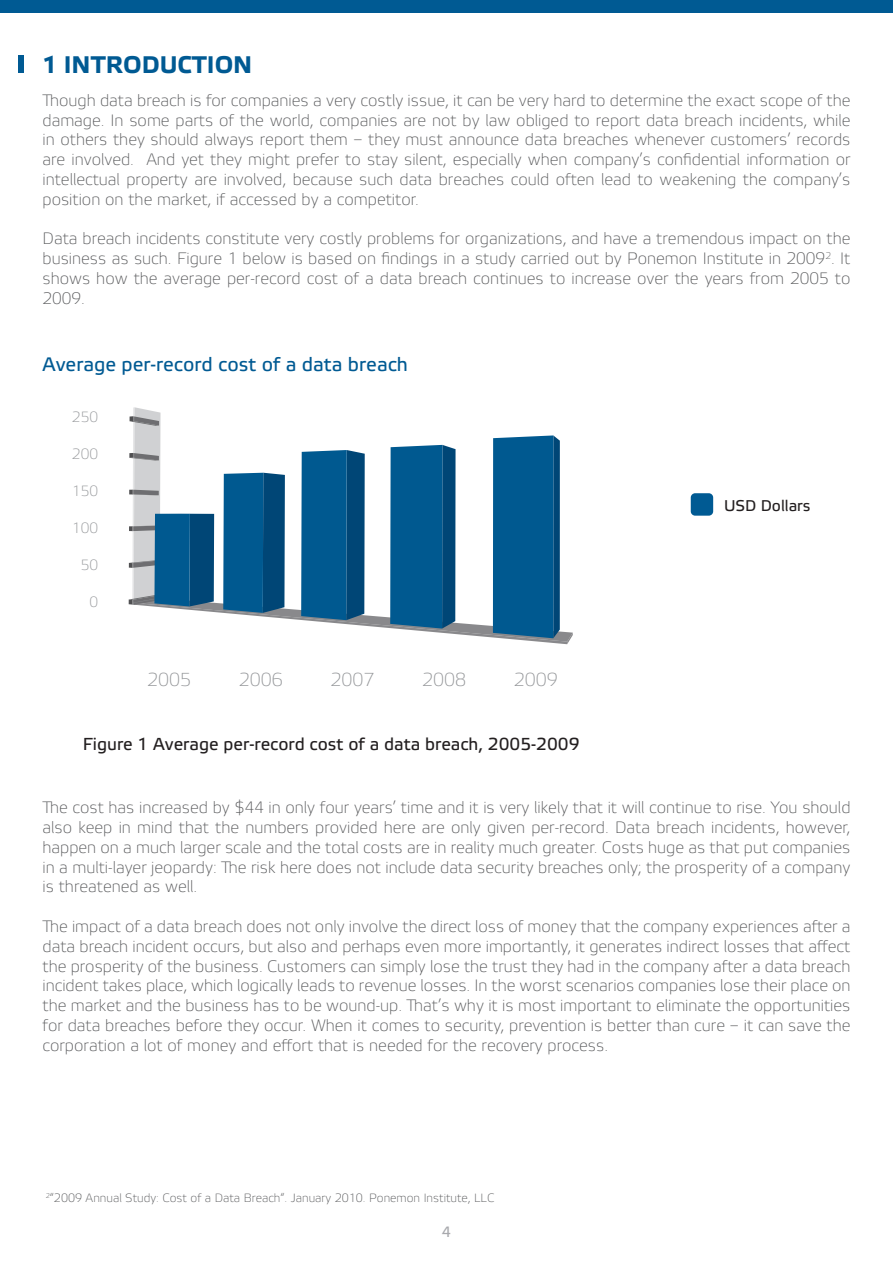
<style>
.page{position:relative;width:893px;height:1263px;background:#fff}
.page>*{position:absolute;margin:0;border:0;box-sizing:border-box;transform-origin:0 0}
.t1{font:700 24px "Etelka Text";color:#005a93}
.t2{font:19.5px "Etelka Text";color:#005a93}
.t3{font:100 18.75px "Etelka";color:#939598}
.t4{font:17.4px "Etelka Text";color:#231f20}
.t5{font:100 16.5px/19.8px "Etelka";color:#57585a;text-align:justify}
.t6{font:15.6px "Etelka Text";color:#231f20}
.t7{font:15px "Etelka Text";color:#a8a9ad}
.t8{font:100 14.85px "Etelka";color:#939598}
.t9{font:100 12px "Etelka";color:#57585a}
</style>
<div class="page">
<div style="left:0;top:0;width:893px;height:13px;background:#005a93"></div>
<div style="left:19px;top:55px;width:5px;height:18px;background:#005a93"></div>
<div style="left:691px;top:493px;width:22px;height:23px;background:#005a93;border-radius:4px"></div>
<svg style="left:129px;top:407px;width:444px;height:237px"></svg>
<h1 class="t1" style="left:43px;top:49px;width:211px">1 I NTRODUCTION</h1>
<p class="t5" style="left:43px;top:91px;width:809px">Though data breach is for companies a very costly issue, it can be very hard to determine the exact scope of the damage. In some parts of the world, companies are not by law obliged to report data breach incidents, while in others they should always report them – they must announce data breaches whenever customers’ records are involved. And yet they might prefer to stay silent, especially when company’s confidential information or intellectual property are involved, because such data breaches could often lead to weakening the company’s position on the market, if accessed by a competitor.</p>
<p class="t5" style="left:43px;top:230px;width:809px">Data breach incidents constitute very costly problems for organizations, and have a tremendous impact on the business as such. Figure 1 below is based on findings in a study carried out by Ponemon Institute in 2009<sup>2</sup>. It shows how the average per-record cost of a data breach continues to increase over the years from 2005 to 2009.</p>
<p class="t2" style="left:43px;top:352px;width:367px">Average per-record cost of a data breach</p>
<p class="t8" style="left:72px;top:409px;width:28px">250</p>
<p class="t8" style="left:72px;top:446px;width:28px">200</p>
<p class="t8" style="left:72px;top:483px;width:28px">150</p>
<p class="t8" style="left:72px;top:520px;width:28px">100</p>
<p class="t8" style="left:81px;top:557px;width:19px">50</p>
<p class="t8" style="left:89px;top:594px;width:10px">0</p>
<p class="t3" style="left:147px;top:669px;width:46px">2005</p>
<p class="t3" style="left:239px;top:669px;width:46px">2006</p>
<p class="t3" style="left:330px;top:669px;width:46px">2007</p>
<p class="t3" style="left:422px;top:669px;width:46px">2008</p>
<p class="t3" style="left:514px;top:669px;width:46px">2009</p>
<p class="t4" style="left:83px;top:733px;width:498px">Figure 1 Average per-record cost of a data breach, 2005-2009</p>
<p class="t6" style="left:724px;top:496px;width:88px">USD Dollars</p>
<p class="t5" style="left:43px;top:799px;width:809px">The cost has increased by $44 in only four years’ time and it is very likely that it will continue to rise. You should also keep in mind that the numbers provided here are only given per-record. Data breach incidents, however, happen on a much larger scale and the total costs are in reality much greater. Costs huge as that put companies in a multi-layer jeopardy: The risk here does not include data security breaches only; the prosperity of a company is threatened as well.</p>
<p class="t5" style="left:43px;top:917px;width:809px">The impact of a data breach does not only involve the direct loss of money that the company experiences after a data breach incident occurs, but also and perhaps even more importantly, it generates indirect losses that affect the prosperity of the business. Customers can simply lose the trust they had in the company after a data breach incident takes place, which logically leads to revenue losses. In the worst scenarios companies lose their place on the market and the business has to be wound-up. That’s why it is most important to eliminate the opportunities for data breaches before they occur. When it comes to security, prevention is better than cure – it can save the corporation a lot of money and effort that is needed for the recovery process.</p>
<p class="t9" style="left:46px;top:1191px;width:450px"><sup>2</sup>“2009 Annual Study: Cost of a Data Breach“. January 2010. Ponemon Institute, LLC</p>
<p class="t7" style="left:442px;top:1222px;width:11px">4</p>
</div>
